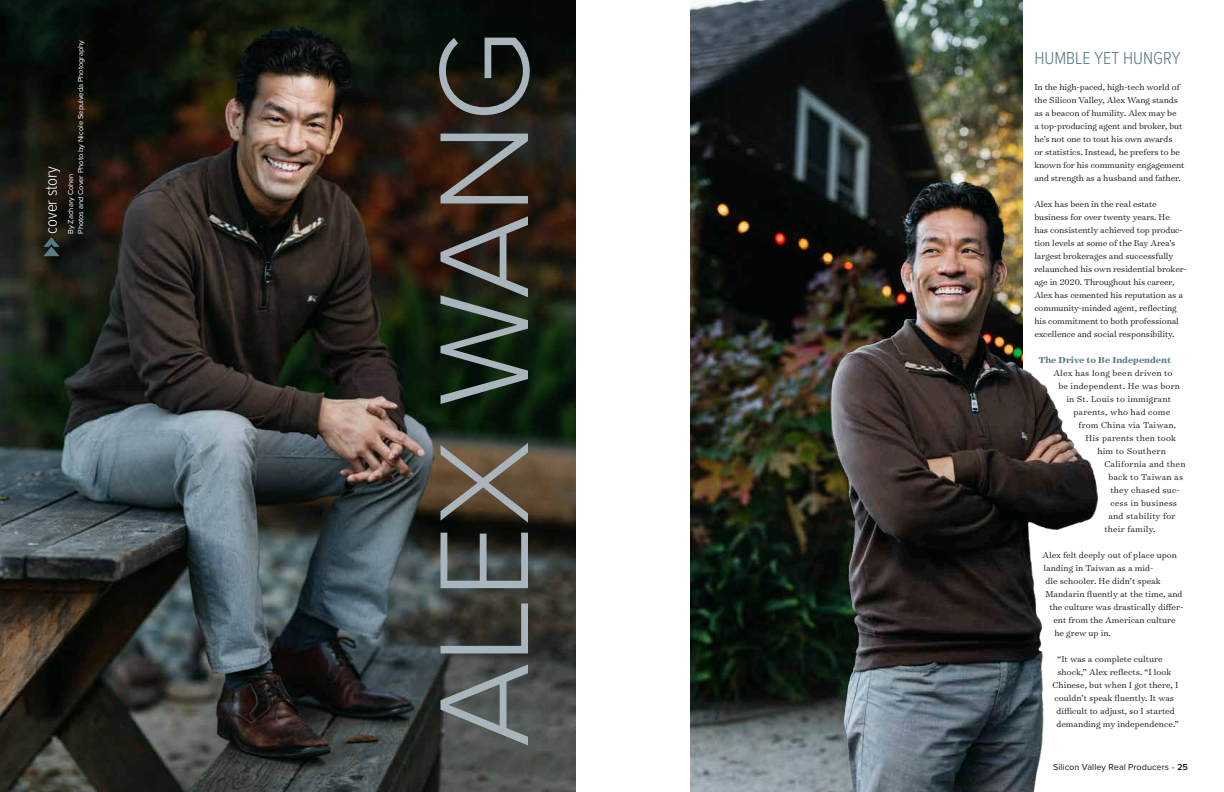
<style>
.page{position:relative;width:1224px;height:792px;background:#fff}
.page>*{position:absolute;margin:0;border:0;box-sizing:border-box;transform-origin:0 0}
.t1{font:300 131.1px "Proxima Nova";color:#a9b5bc}
.t2{font:300 18px "Proxima Nova Cond";color:#597b86}
.t3{font:300 17px "Proxima Nova Cond";color:#fff}
.t4{font:300 9.8px/13px "Surveyor Text";letter-spacing:-.01em;color:#171713}
.t5{font:300 9.8px "Surveyor Text";letter-spacing:.02em;color:#171713}
.t6{font:700 9.8px "Surveyor Text";color:#597b86}
.t7{font:9px "Proxima Nova";letter-spacing:.01em;color:#171713}
.t8{font:7.5px/10px "Proxima Nova";color:#fff}
.s1{color:#31a5d9}
.s2{font-weight:600}
</style>
<div class="page">
<img style="left:534px;top:0;width:42px;height:792px">
<img style="left:0;top:0;width:534px;height:792px">
<img style="left:690px;top:0;width:112px;height:792px">
<svg style="left:43px;top:237px;width:17px;height:19px"></svg>
<img style="left:802px;top:0;width:296px;height:792px">
<h3 class="t3" style="left:43px;top:234px;width:69px;rotate:-90deg">cover story</h3>
<p class="t8" style="left:66px;top:234px;width:195px;rotate:-90deg">By Zachary Cohen<br>Photos and Cover Photo by Nicole Sepulveda Photography</p>
<h1 class="t1" style="left:424px;top:747px;width:719px;rotate:-90deg">ALEX WANG</h1>
<h2 class="t2" style="left:1034px;top:50px;width:148px">HUMBLE YET HUNGRY</h2>
<p class="t4" style="left:1034px;top:80px;width:152px">In the high-paced, high-tech world of the Silicon Valley, Alex Wang stands as a beacon of humility. Alex may be<br>a top-producing agent and broker, but he’s not one to tout his own awards<br>or statistics. Instead, he prefers to be known for his community engagement and strength as a husband and father.</p>
<p class="t4" style="left:1034px;top:197px;width:154px">Alex has been in the real estate business for over twenty years. He<br>has consistently achieved top produc&shy;tion levels at some of the Bay Area’s largest brokerages and successfully relaunched his own residential broker&shy;age in 2020. Throughout his career, Alex has cemented his reputation as a community-minded agent, reflecting his commitment to both professional excellence and social responsibility.</p>
<p class="t6" style="left:1038px;top:353px;width:134px">The Drive to Be Independent</p>
<p class="t5" style="left:1053px;top:367px;width:121px">Alex has long been driven to</p>
<p class="t5" style="left:1058px;top:380px;width:123px">be independent. He was born</p>
<p class="t5" style="left:1066px;top:393px;width:106px">in St. Louis to immigrant</p>
<p class="t5" style="left:1073px;top:406px;width:98px">parents, who had come</p>
<p class="t5" style="left:1078px;top:419px;width:99px">from China via Taiwan.</p>
<p class="t5" style="left:1085px;top:432px;width:92px">His parents then took</p>
<p class="t5" style="left:1097px;top:445px;width:70px">him to Southern</p>
<p class="t5" style="left:1104px;top:458px;width:83px">California and then</p>
<p class="t5" style="left:1108px;top:471px;width:76px">back to Taiwan as</p>
<p class="t5" style="left:1110px;top:484px;width:71px">they chased suc-</p>
<p class="t5" style="left:1110px;top:497px;width:68px">cess in business</p>
<p class="t5" style="left:1108px;top:510px;width:69px">and stability for</p>
<p class="t5" style="left:1104px;top:523px;width:53px">their family.</p>
<p class="t4" style="left:1042px;top:548px;width:136px">Alex felt deeply out of place upon</p>
<p class="t4" style="left:1043px;top:561px;width:111px">landing in Taiwan as a mid-</p>
<p class="t4" style="left:1045px;top:574px;width:117px">dle schooler. He didn’t speak</p>
<p class="t4" style="left:1045px;top:587px;width:139px">Mandarin fluently at the time, and</p>
<p class="t4" style="left:1049px;top:600px;width:135px">the culture was drastically differ-</p>
<p class="t4" style="left:1053px;top:613px;width:124px">ent from the American culture</p>
<p class="t4" style="left:1054px;top:626px;width:58px">he grew up in.</p>
<p class="t4" style="left:1057px;top:652px;width:107px">“It was a complete culture</p>
<p class="t4" style="left:1057px;top:665px;width:115px">shock,” Alex reflects. “I look</p>
<p class="t4" style="left:1052px;top:678px;width:128px">Chinese, but when I got there, I</p>
<p class="t4" style="left:1054px;top:691px;width:121px">couldn’t speak fluently. It was</p>
<p class="t4" style="left:1056px;top:704px;width:120px">difficult to adjust, so I started</p>
<p class="t4" style="left:1056px;top:717px;width:124px">demanding my independence.”</p>
<p class="t7" style="left:1053px;top:762px;width:136px">Silicon Valley Real Producers <span class="s1">•</span> <span class="s2">25</span></p>
</div>
